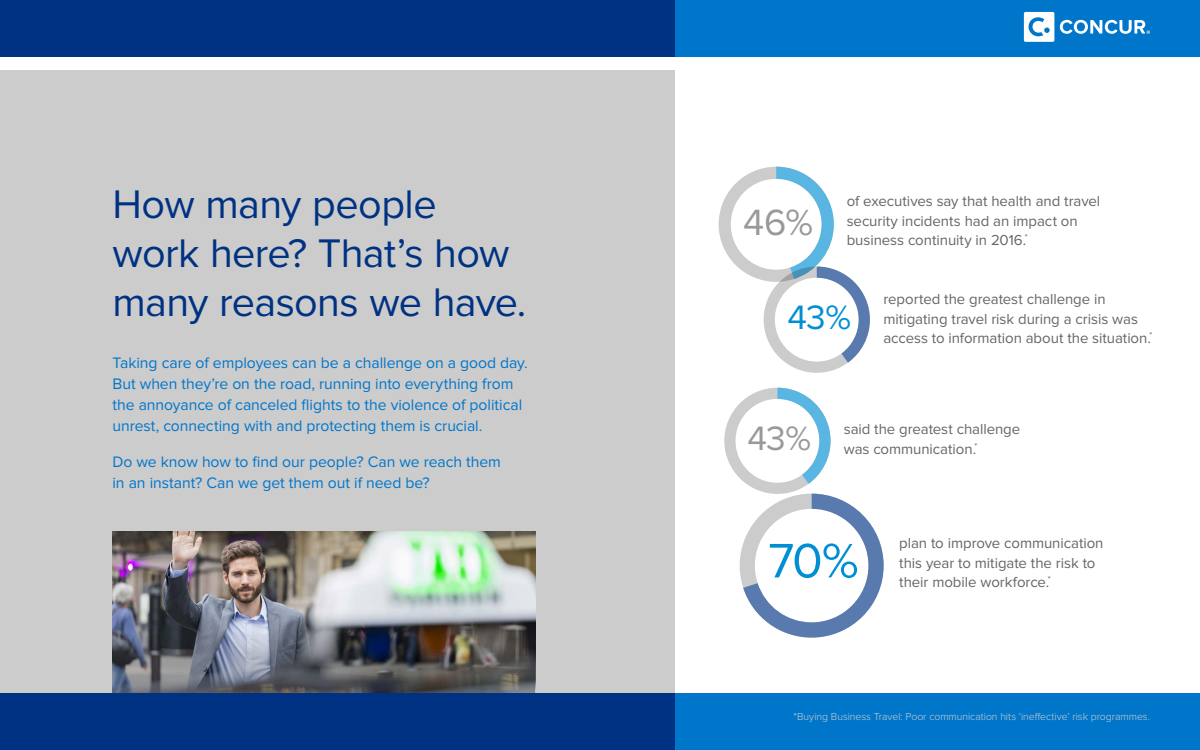
<style>
.page{position:relative;width:1200px;height:750px;background:#fff}
.page>*{position:absolute;margin:0;border:0;box-sizing:border-box;transform-origin:0 0}
.t1{font:50.25px "Proxima Nova";color:#008fd3}
.t2{font:41.4px/49.3px "Proxima Nova";letter-spacing:-.015em;color:#003283}
.t3{font:37.8px "Proxima Nova";color:#999}
.t4{font:35.1px "Proxima Nova";color:#008fd3}
.t5{font:35.1px "Proxima Nova";color:#999}
.t6{font:15.75px/21px "Proxima Nova";letter-spacing:-.005em;color:#0076cb}
.t7{font:15px/19.5px "Proxima Nova";letter-spacing:-.005em;color:#666}
.t8{font:300 10.5px "Proxima Nova";letter-spacing:-.005em;color:#ccc}
</style>
<div class="page">
<div style="left:675px;top:694px;width:525px;height:56px;background:#0076cb"></div>
<div style="left:675px;top:0;width:525px;height:56px;background:#0076cb"></div>
<div style="left:0;top:70px;width:675px;height:624px;background:#ccc"></div>
<div style="left:0;top:0;width:675px;height:56px;background:#003283"></div>
<svg style="left:1024px;top:12px;width:30px;height:30px"></svg>
<svg style="left:1060px;top:20px;width:90px;height:14px"></svg>
<svg style="left:719px;top:167px;width:151px;height:206px"></svg>
<svg style="left:724px;top:388px;width:160px;height:250px"></svg>
<img style="left:112px;top:531px;width:423px;height:94px">
<img style="left:112px;top:625px;width:424px;height:69px">
<div style="left:0;top:694px;width:675px;height:56px;background:#003283"></div>
<h2 class="t2" style="left:112px;top:180px;width:415px">How many people work here? That’s how many reasons we have.</h2>
<p class="t6" style="left:112px;top:352px;width:417px">Taking care of employees can be a challenge on a good day.<br>But when they’re on the road, running into everything from the annoyance of canceled flights to the violence of political unrest, connecting with and protecting them is crucial.</p>
<p class="t6" style="left:112px;top:451px;width:390px">Do we know how to find our people? Can we reach them in an instant? Can we get them out if need be?</p>
<h3 class="t3" style="left:743px;top:201px;width:71px">46%</h3>
<p class="t7" style="left:847px;top:192px;width:255px">of executives say that health and travel security incidents had an impact on business continuity in 2016.<sup>*</sup></p>
<h3 class="t4" style="left:787px;top:297px;width:65px">43%</h3>
<p class="t7" style="left:884px;top:290px;width:270px">reported the greatest challenge in mitigating travel risk during a crisis was access to information about the situation.<sup>*</sup></p>
<h3 class="t5" style="left:747px;top:418px;width:65px">43%</h3>
<p class="t7" style="left:844px;top:420px;width:178px">said the greatest challenge was communication.<sup>*</sup></p>
<h1 class="t1" style="left:768px;top:532px;width:92px">70%</h1>
<p class="t7" style="left:899px;top:534px;width:206px">plan to improve communication this year to mitigate the risk to their mobile workforce.<sup>*</sup></p>
<p class="t8" style="left:793px;top:711px;width:358px">*Buying Business Travel: Poor communication hits ‘ineffective’ risk programmes.</p>
</div>
